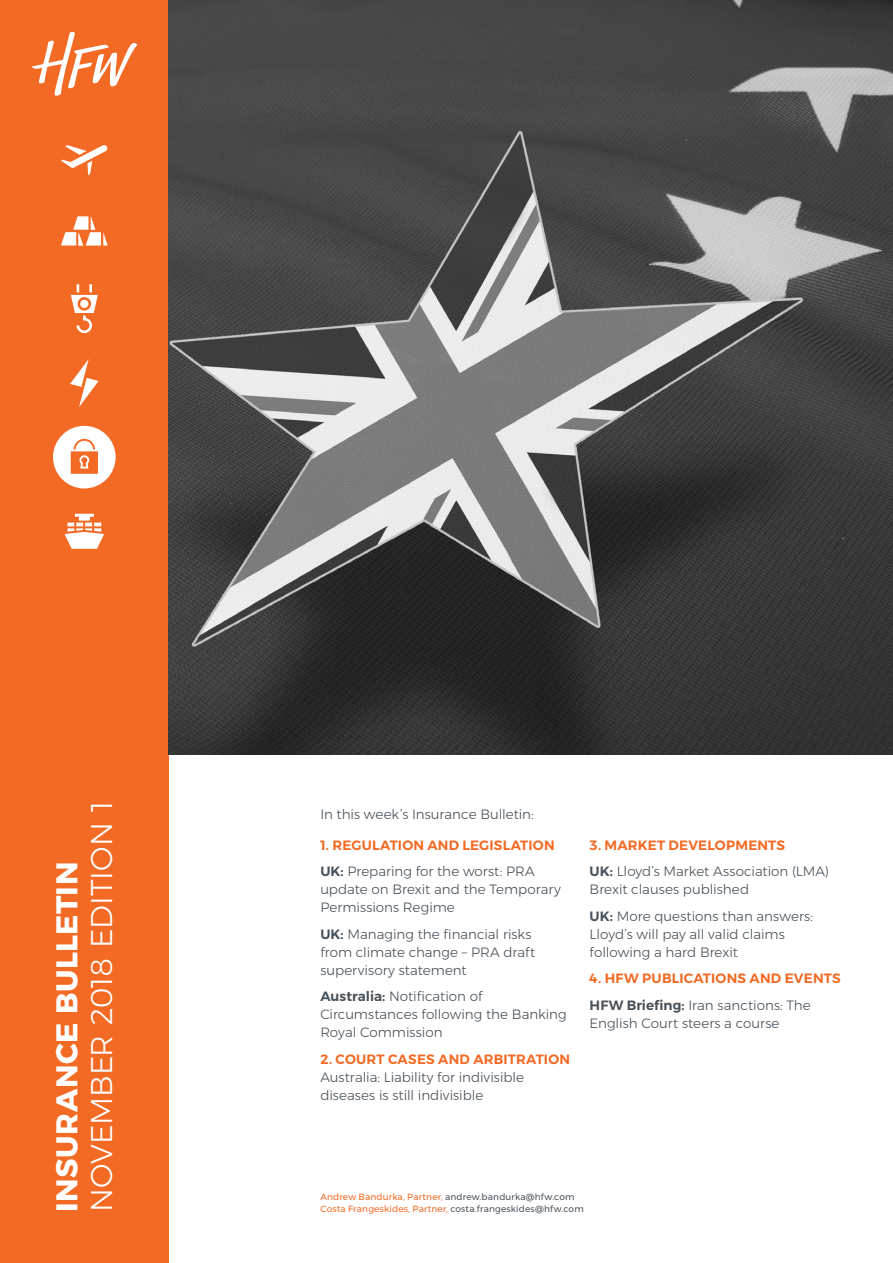
<style>
.page{position:relative;width:893px;height:1263px;background:#fff}
.page>*{position:absolute;margin:0;border:0;box-sizing:border-box;transform-origin:0 0}
.t1{font:300 30px "Montserrat";color:#fff}
.t2{font:700 30px "Montserrat";letter-spacing:.02em;color:#fff}
.t3{font:300 13.5px/18px "Montserrat";color:#48525a}
.t4{font:600 13.5px/26.5px "Montserrat";letter-spacing:.015em;color:#f26a24}
.t5{font:9px/12px "Montserrat";letter-spacing:.015em;color:#f26a24}
.s1{font-weight:600;color:#f26a24}
.s2{font-weight:600}
.s3{color:#48525a}
.s4{font-weight:300;color:#48525a}
</style>
<div class="page">
<div style="left:0;top:0;width:169px;height:1263px;background:#f26a24"></div>
<svg style="left:32px;top:32px;width:105px;height:64px"></svg>
<img style="left:169px;top:0;width:724px;height:755px">
<svg style="left:65px;top:514px;width:39px;height:35px"></svg>
<svg style="left:71px;top:284px;width:27px;height:49px"></svg>
<svg style="left:61px;top:216px;width:47px;height:30px"></svg>
<svg style="left:61px;top:145px;width:47px;height:30px"></svg>
<svg style="left:70px;top:359px;width:29px;height:48px"></svg>
<div style="left:53px;top:426px;width:63px;height:62px;background:#fff;border-radius:50%"></div>
<svg style="left:71px;top:439px;width:27px;height:35px"></svg>
<h1 class="t2" style="left:43px;top:1212px;width:352px;rotate:-90deg">INSURANCE BULLETIN</h1>
<h1 class="t1" style="left:79px;top:1212px;width:412px;rotate:-90deg">NOVEMBER 2018 EDITION 1</h1>
<p class="t3" style="left:320px;top:805px;width:215px">In this week’s Insurance Bulletin:</p>
<p class="t3" style="left:590px;top:831px;width:241px;line-height:26.5px"><span class="s1">3. MARKET DEVELOPMENTS<br></span><span class="s2">UK:</span> Lloyd’s Market Association (LMA)</p>
<p class="t3" style="left:590px;top:876px;width:225px;line-height:26.5px">Brexit clauses published<br><span class="s2">UK:</span> More questions than answers:</p>
<p class="t3" style="left:590px;top:925px;width:197px">Lloyd’s will pay all valid claims following a hard Brexit</p>
<p class="t4" style="left:590px;top:965px;width:252px">4. HFW PUBLICATIONS AND EVENTS<br><span class="s3">HFW Briefing:</span> <span class="s4">Iran sanctions: The</span></p>
<p class="t3" style="left:590px;top:1014px;width:191px">English Court steers a course</p>
<p class="t4" style="left:320px;top:831px;width:236px">1. REGULATION AND LEGISLATION<br><span class="s3">UK:</span> <span class="s4">Preparing for the worst: PRA</span></p>
<p class="t3" style="left:320px;top:880px;width:242px">update on Brexit and the Temporary<br>Permissions Regime</p>
<p class="t3" style="left:320px;top:925px;width:216px"><span class="s2">UK:</span> Managing the financial risks from climate change – PRA draft supervisory statement</p>
<p class="t3" style="left:320px;top:987px;width:248px"><span class="s2">Australia:</span> Notification of<br>Circumstances following the Banking<br>Royal Commission</p>
<p class="t4" style="left:320px;top:1045px;width:251px">2. COURT CASES AND ARBITRATION</p>
<p class="t3" style="left:320px;top:1068px;width:205px">Australia: Liability for indivisible diseases is still indivisible</p>
<p class="t5" style="left:320px;top:1191px;width:265px">Andrew Bandurka, Partner, <span class="s3">andrew.bandurka@hfw.com<br></span>Costa Frangeskides, Partner, <span class="s3">costa.frangeskides@hfw.com</span></p>
</div>
